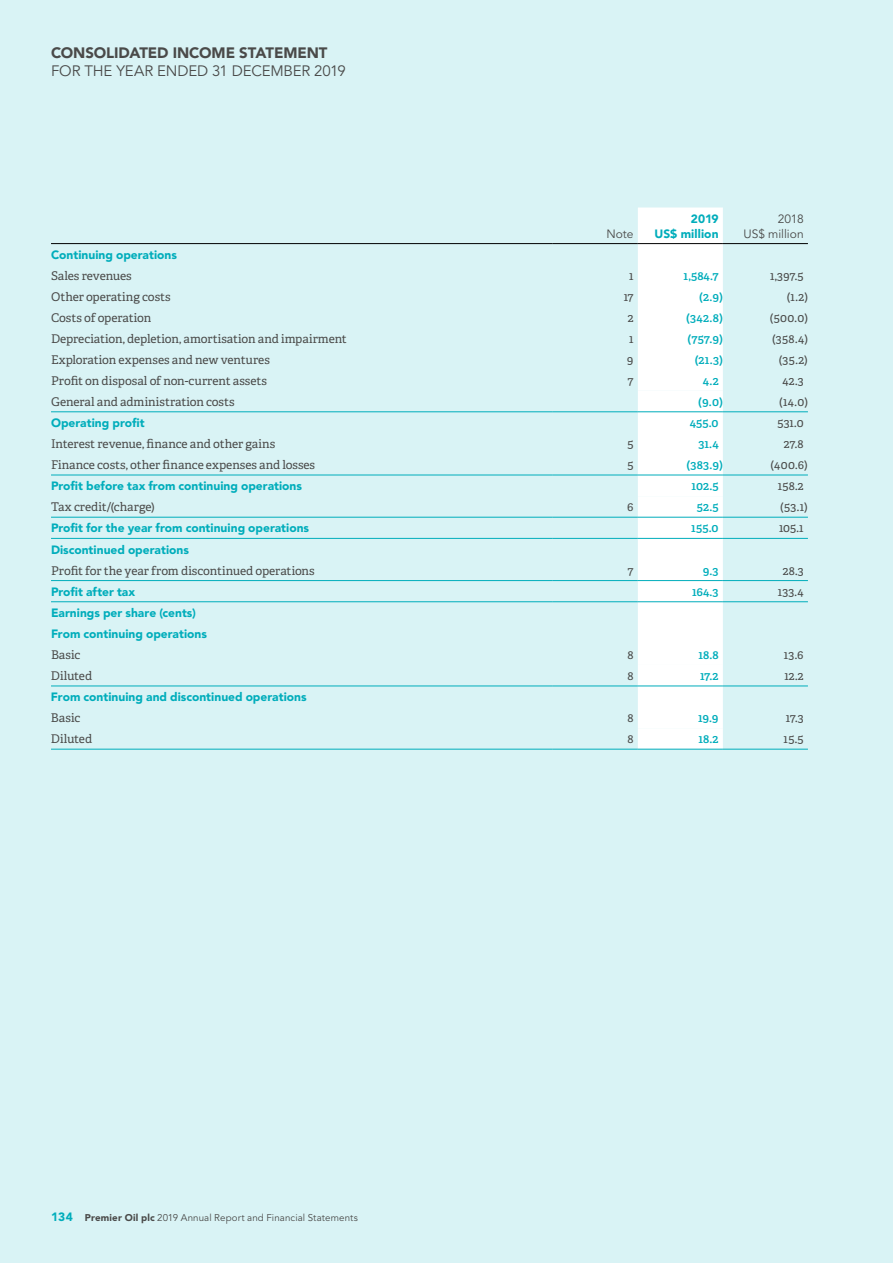
<style>
.page{position:relative;width:893px;height:1263px;background:#d9f3f5}
.page>*{position:absolute;margin:0;border:0;box-sizing:border-box;transform-origin:0 0}
.t1{font:15px "Avenir LT Std";letter-spacing:-.01em;color:#4a4a49}
.t2{font:900 15px "Avenir LT Std";letter-spacing:-.005em;color:#4a4a49}
.t3{font:12px "Adelle";letter-spacing:-.005em;color:#4a4a49}
.t4{font:900 12px/15px "Avenir LT Std";color:#00adbb;text-align:right}
.t5{font:600 12px "Adelle";color:#00adbb}
.t6{font:12px/15px "Avenir LT Std";letter-spacing:-.005em;color:#4a4a49;text-align:right}
.t7{font:9.75px "Avenir LT Std";letter-spacing:.01em;color:#4a4a49}
.s1{font-weight:900;font-size:12px;color:#00adbb}
.s2{font-weight:900}
</style>
<div class="page">
<div style="left:638px;top:207px;width:85px;height:542px;background:#fff"></div>
<hr style="left:51px;top:243px;width:502px;height:1px;background:#000">
<hr style="left:553px;top:243px;width:85px;height:1px;background:#000">
<hr style="left:638px;top:243px;width:85px;height:1px;background:#000">
<hr style="left:723px;top:243px;width:85px;height:1px;background:#000">
<hr style="left:51px;top:412px;width:502px;height:1px;background:#00adbb">
<hr style="left:553px;top:412px;width:85px;height:1px;background:#00adbb">
<hr style="left:638px;top:412px;width:85px;height:1px;background:#00adbb">
<hr style="left:723px;top:412px;width:85px;height:1px;background:#00adbb">
<hr style="left:51px;top:475px;width:502px;height:1px;background:#00adbb">
<hr style="left:553px;top:475px;width:85px;height:1px;background:#00adbb">
<hr style="left:638px;top:475px;width:85px;height:1px;background:#00adbb">
<hr style="left:723px;top:475px;width:85px;height:1px;background:#00adbb">
<hr style="left:51px;top:517px;width:502px;height:1px;background:#00adbb">
<hr style="left:553px;top:517px;width:85px;height:1px;background:#00adbb">
<hr style="left:638px;top:517px;width:85px;height:1px;background:#00adbb">
<hr style="left:723px;top:517px;width:85px;height:1px;background:#00adbb">
<hr style="left:51px;top:538px;width:502px;height:1px;background:#00adbb">
<hr style="left:553px;top:538px;width:85px;height:1px;background:#00adbb">
<hr style="left:638px;top:538px;width:85px;height:1px;background:#00adbb">
<hr style="left:723px;top:538px;width:85px;height:1px;background:#00adbb">
<hr style="left:51px;top:580px;width:502px;height:1px;background:#00adbb">
<hr style="left:553px;top:580px;width:85px;height:1px;background:#00adbb">
<hr style="left:638px;top:580px;width:85px;height:1px;background:#00adbb">
<hr style="left:723px;top:580px;width:85px;height:1px;background:#00adbb">
<hr style="left:51px;top:601px;width:502px;height:1px;background:#00adbb">
<hr style="left:553px;top:601px;width:85px;height:1px;background:#00adbb">
<hr style="left:638px;top:601px;width:85px;height:1px;background:#00adbb">
<hr style="left:723px;top:601px;width:85px;height:1px;background:#00adbb">
<hr style="left:51px;top:686px;width:502px;height:1px;background:#00adbb">
<hr style="left:553px;top:686px;width:85px;height:1px;background:#00adbb">
<hr style="left:638px;top:686px;width:85px;height:1px;background:#00adbb">
<hr style="left:723px;top:686px;width:85px;height:1px;background:#00adbb">
<hr style="left:51px;top:749px;width:502px;height:1px;background:#00adbb">
<hr style="left:553px;top:749px;width:85px;height:1px;background:#00adbb">
<hr style="left:638px;top:749px;width:85px;height:1px;background:#00adbb">
<hr style="left:723px;top:749px;width:85px;height:1px;background:#00adbb">
<p class="t2" style="left:51px;top:43px;width:278px">CONSOLIDATED INCOME STATEMENT</p>
<p class="t1" style="left:51px;top:62px;width:296px">FOR THE YEAR ENDED 31 DECEMBER 2019</p>
<p class="t6" style="left:606px;top:226px;width:29px">Note</p>
<p class="t4" style="left:655px;top:211px;width:66px">2019<br>US$ million</p>
<p class="t6" style="left:744px;top:211px;width:62px">2018<br>US$ million</p>
<p class="t4" style="left:51px;top:247px;width:127px">Continuing operations</p>
<p class="t3" style="left:51px;top:268px;width:82px">Sales revenues</p>
<p class="t3" style="left:629px;top:268px;width:6px">1</p>
<p class="t5" style="left:684px;top:268px;width:37px">1,584.7</p>
<p class="t3" style="left:770px;top:268px;width:35px">1,397.5</p>
<p class="t3" style="left:51px;top:289px;width:121px">Other operating costs</p>
<p class="t3" style="left:624px;top:289px;width:11px">17</p>
<p class="t5" style="left:699px;top:289px;width:25px">(2.9)</p>
<p class="t3" style="left:787px;top:289px;width:23px">(1.2)</p>
<p class="t3" style="left:51px;top:310px;width:102px">Costs of operation</p>
<p class="t3" style="left:628px;top:310px;width:7px">2</p>
<p class="t5" style="left:686px;top:310px;width:38px">(342.8)</p>
<p class="t3" style="left:770px;top:310px;width:39px">(500.0)</p>
<p class="t3" style="left:51px;top:331px;width:297px">Depreciation, depletion, amortisation and impairment</p>
<p class="t3" style="left:629px;top:331px;width:6px">1</p>
<p class="t5" style="left:688px;top:331px;width:37px">(757.9)</p>
<p class="t3" style="left:772px;top:331px;width:37px">(358.4)</p>
<p class="t3" style="left:51px;top:352px;width:220px">Exploration expenses and new ventures</p>
<p class="t3" style="left:627px;top:352px;width:8px">9</p>
<p class="t5" style="left:695px;top:352px;width:30px">(21.3)</p>
<p class="t3" style="left:779px;top:352px;width:31px">(35.2)</p>
<p class="t3" style="left:51px;top:373px;width:217px">Profit on disposal of non-current assets</p>
<p class="t3" style="left:628px;top:373px;width:7px">7</p>
<p class="t5" style="left:703px;top:373px;width:17px">4.2</p>
<p class="t3" style="left:782px;top:373px;width:23px">42.3</p>
<p class="t3" style="left:51px;top:394px;width:185px">General and administration costs</p>
<p class="t5" style="left:698px;top:394px;width:26px">(9.0)</p>
<p class="t3" style="left:779px;top:394px;width:30px">(14.0)</p>
<p class="t4" style="left:51px;top:415px;width:95px">Operating profit</p>
<p class="t5" style="left:690px;top:415px;width:30px">455.0</p>
<p class="t3" style="left:777px;top:415px;width:28px">531.0</p>
<p class="t3" style="left:51px;top:436px;width:226px">Interest revenue, finance and other gains</p>
<p class="t3" style="left:627px;top:436px;width:8px">5</p>
<p class="t5" style="left:698px;top:436px;width:22px">31.4</p>
<p class="t3" style="left:784px;top:436px;width:21px">27.8</p>
<p class="t3" style="left:51px;top:457px;width:266px">Finance costs, other finance expenses and losses</p>
<p class="t3" style="left:627px;top:457px;width:8px">5</p>
<p class="t5" style="left:686px;top:457px;width:38px">(383.9)</p>
<p class="t3" style="left:771px;top:457px;width:39px">(400.6)</p>
<p class="t4" style="left:51px;top:478px;width:253px">Profit before tax from continuing operations</p>
<p class="t5" style="left:692px;top:478px;width:28px">102.5</p>
<p class="t3" style="left:778px;top:479px;width:27px">158.2</p>
<p class="t3" style="left:51px;top:500px;width:105px">Tax credit/(charge)</p>
<p class="t3" style="left:627px;top:500px;width:8px">6</p>
<p class="t5" style="left:697px;top:499px;width:23px">52.5</p>
<p class="t3" style="left:780px;top:500px;width:29px">(53.1)</p>
<p class="t4" style="left:51px;top:521px;width:260px">Profit for the year from continuing operations</p>
<p class="t5" style="left:691px;top:521px;width:29px">155.0</p>
<p class="t3" style="left:779px;top:521px;width:26px">105.1</p>
<p class="t4" style="left:51px;top:542px;width:139px">Discontinued operations</p>
<p class="t3" style="left:51px;top:563px;width:265px">Profit for the year from discontinued operations</p>
<p class="t3" style="left:628px;top:563px;width:7px">7</p>
<p class="t5" style="left:703px;top:563px;width:17px">9.3</p>
<p class="t3" style="left:783px;top:563px;width:22px">28.3</p>
<p class="t4" style="left:51px;top:584px;width:86px">Profit after tax</p>
<p class="t5" style="left:692px;top:584px;width:28px">164.3</p>
<p class="t3" style="left:778px;top:584px;width:27px">133.4</p>
<p class="t4" style="left:51px;top:602px;width:157px;line-height:21px;text-align:left">Earnings per share (cents)<br>From continuing operations</p>
<p class="t3" style="left:51px;top:647px;width:31px">Basic</p>
<p class="t3" style="left:627px;top:647px;width:8px">8</p>
<p class="t5" style="left:698px;top:647px;width:22px">18.8</p>
<p class="t3" style="left:784px;top:647px;width:21px">13.6</p>
<p class="t3" style="left:51px;top:668px;width:43px">Diluted</p>
<p class="t3" style="left:627px;top:668px;width:8px">8</p>
<p class="t5" style="left:700px;top:668px;width:20px">17.2</p>
<p class="t3" style="left:784px;top:668px;width:21px">12.2</p>
<p class="t4" style="left:51px;top:689px;width:257px">From continuing and discontinued operations</p>
<p class="t3" style="left:51px;top:710px;width:31px">Basic</p>
<p class="t3" style="left:627px;top:710px;width:8px">8</p>
<p class="t5" style="left:698px;top:710px;width:22px">19.9</p>
<p class="t3" style="left:786px;top:710px;width:19px">17.3</p>
<p class="t3" style="left:51px;top:731px;width:43px">Diluted</p>
<p class="t3" style="left:627px;top:731px;width:8px">8</p>
<p class="t5" style="left:699px;top:731px;width:21px">18.2</p>
<p class="t3" style="left:784px;top:731px;width:21px">15.5</p>
<p class="t7" style="left:51px;top:1212px;width:308px"><span class="s1">134</span> <span class="s2">Premier Oil plc</span> 2019 Annual Report and Financial Statements</p>
</div>
